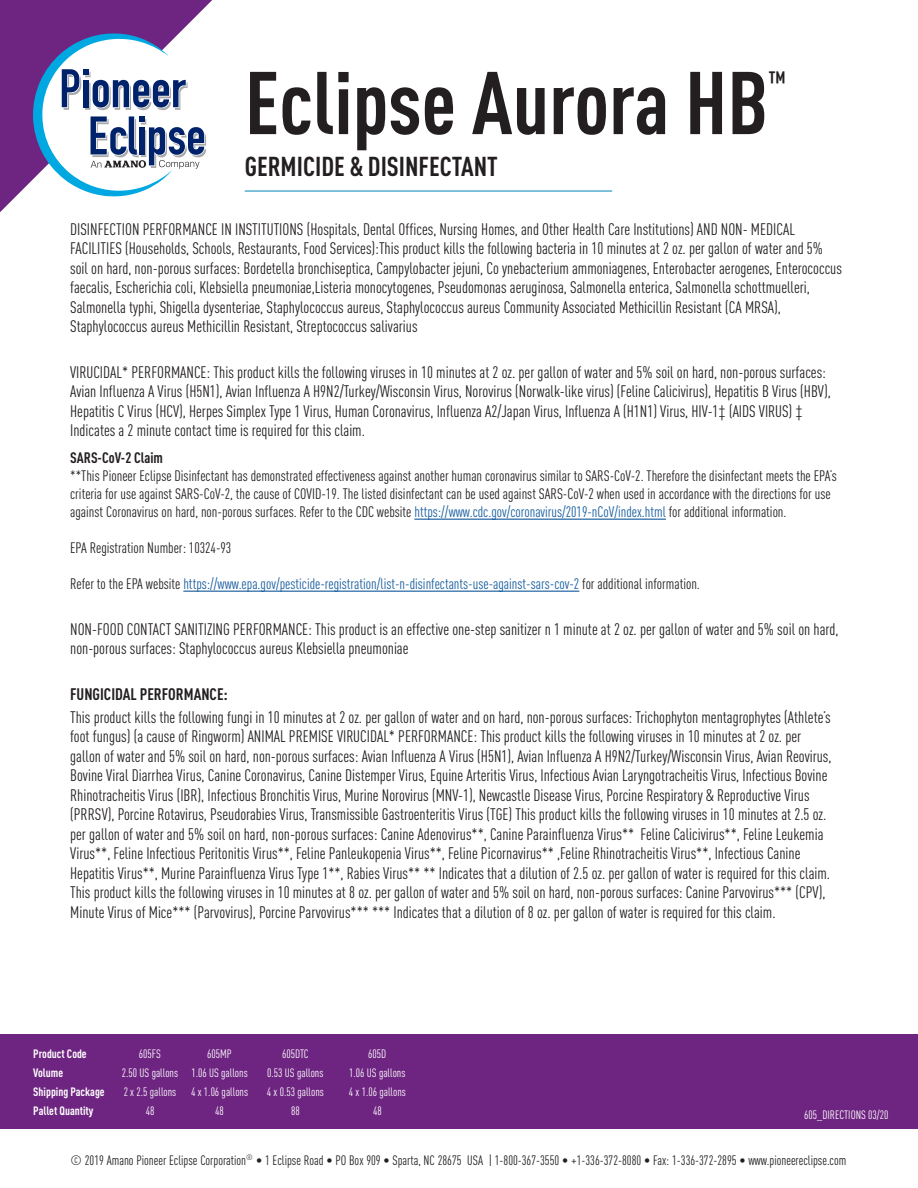
<style>
.page{position:relative;width:918px;height:1188px;background:#fff}
.page>*{position:absolute;margin:0;border:0;box-sizing:border-box;transform-origin:0 0}
.t1{font:700 87.45px "DIN Cond";color:#231f20}
.t2{font:700 27.6px "DIN Cond";color:#231f20}
.t3{font:700 27px "DIN Cond";color:#231f20}
.tech__info{font:16.5px/19.5px "DIN Cond";color:#231f20}
.tech__info-2{font:700 16.5px "DIN Cond";color:#231f20}
.t4{font:15px/18px "DIN Cond";color:#231f20}
.t5{font:15px "DIN Cond";color:#175d9e}
.t6{font:700 15px "DIN Cond";color:#231f20}
.t7{font:13.5px "DIN Cond";color:#231f20}
.tech__info-3{font:12px "DIN Cond";color:#fff}
.tech__heading{font:700 12px "DIN Cond";color:#fff}
.s1{color:#175d9e}
.s2{color:#231f20}
</style>
<div class="page">
<svg style="left:0;top:0;width:212px;height:212px;fill:#6e2581"></svg>
<div style="left:0;top:1034px;width:918px;height:95px;background:#6e2581"></div>
<hr style="left:245px;top:191px;width:367px;height:1px;background:#0084b7">
<hr style="left:414px;top:519px;width:252px;height:1px;background:#175d9e">
<hr style="left:183px;top:591px;width:396px;height:1px;background:#175d9e">
<svg style="left:33px;top:33px;width:173px;height:163px"></svg>
<p class="t1" style="left:245px;top:50px;width:525px">Eclipse Aurora HB</p>
<p class="t2" style="left:769px;top:64px;width:19px">™</p>
<p class="t3" style="left:245px;top:150px;width:255px">GERMICIDE &amp; DISINFECTANT</p>
<p class="tech__info" style="left:70px;top:219px;width:773px">DISINFECTION PERFORMANCE IN INSTITUTIONS (Hospitals, Dental Offices, Nursing Homes, and Other Health Care Institutions) AND NON- MEDICAL FACILITIES (Households, Schools, Restaurants, Food Services):This product kills the following bacteria in 10 minutes at 2 oz. per gallon of water and 5% soil on hard, non-porous surfaces: Bordetella bronchiseptica, Campylobacter jejuni, Co ynebacterium ammoniagenes, Enterobacter aerogenes, Enterococcus faecalis, Escherichia coli, Klebsiella pneumoniae,Listeria monocytogenes, Pseudomonas aeruginosa, Salmonella enterica, Salmonella schottmuelleri, Salmonella typhi, Shigella dysenteriae, Staphylococcus aureus, Staphylococcus aureus Community Associated Methicillin Resistant (CA MRSA), Staphylococcus aureus Methicillin Resistant, Streptococcus salivarius</p>
<p class="tech__info" style="left:70px;top:362px;width:762px">VIRUCIDAL* PERFORMANCE: This product kills the following viruses in 10 minutes at 2 oz. per gallon of water and 5% soil on hard, non-porous surfaces:<br>Avian Influenza A Virus (H5N1), Avian Influenza A H9N2/Turkey/Wisconsin Virus, Norovirus (Norwalk-like virus) (Feline Calicivirus), Hepatitis B Virus (HBV), Hepatitis C Virus (HCV), Herpes Simplex Type 1 Virus, Human Coronavirus, Influenza A2/Japan Virus, Influenza A (H1N1) Virus, HIV-1‡ (AIDS VIRUS) ‡ Indicates a 2 minute contact time is required for this claim.</p>
<p class="t6" style="left:70px;top:449px;width:94px">SARS-CoV-2 Claim</p>
<p class="t4" style="left:70px;top:467px;width:768px">**This Pioneer Eclipse Disinfectant has demonstrated effectiveness against another human coronavirus similar to SARS-CoV-2. Therefore the disinfectant meets the EPA’s criteria for use against SARS-CoV-2, the cause of COVID-19. The listed disinfectant can be used against SARS-CoV-2 when used in accordance with the directions for use against Coronavirus on hard, non-porous surfaces. Refer to the CDC website <span class="s1">https://www.cdc.gov/coronavirus/2019-nCoV/index.html</span> for additional information.</p>
<p class="t4" style="left:70px;top:539px;width:163px">EPA Registration Number: 10324-93</p>
<p class="t5" style="left:70px;top:575px;width:631px"><span class="s2">Refer to the EPA website</span> https://www.epa.gov/pesticide-registration/list-n-disinfectants-use-against-sars-cov-2 <span class="s2">for additional information.</span></p>
<p class="tech__info" style="left:70px;top:619px;width:770px">NON-FOOD CONTACT SANITIZING PERFORMANCE: This product is an effective one-step sanitizer n 1 minute at 2 oz. per gallon of water and 5% soil on hard, non-porous surfaces: Staphylococcus aureus Klebsiella pneumoniae</p>
<p class="tech__info-2" style="left:70px;top:684px;width:159px">FUNGICIDAL PERFORMANCE:</p>
<p class="tech__info" style="left:70px;top:707px;width:763px">This product kills the following fungi in 10 minutes at 2 oz. per gallon of water and on hard, non-porous surfaces: Trichophyton mentagrophytes (Athlete’s foot fungus) (a cause of Ringworm) ANIMAL PREMISE VIRUCIDAL* PERFORMANCE: This product kills the following viruses in 10 minutes at 2 oz. per gallon of water and 5% soil on hard, non-porous surfaces: Avian Influenza A Virus (H5N1), Avian Influenza A H9N2/Turkey/Wisconsin Virus, Avian Reovirus, Bovine Viral Diarrhea Virus, Canine Coronavirus, Canine Distemper Virus, Equine Arteritis Virus, Infectious Avian Laryngotracheitis Virus, Infectious Bovine Rhinotracheitis Virus (IBR), Infectious Bronchitis Virus, Murine Norovirus (MNV-1), Newcastle Disease Virus, Porcine Respiratory &amp; Reproductive Virus (PRRSV), Porcine Rotavirus, Pseudorabies Virus, Transmissible Gastroenteritis Virus (TGE) This product kills the following viruses in 10 minutes at 2.5 oz. per gallon of water and 5% soil on hard, non-porous surfaces: Canine Adenovirus**, Canine Parainfluenza Virus** Feline Calicivirus**, Feline Leukemia Virus**, Feline Infectious Peritonitis Virus**, Feline Panleukopenia Virus**, Feline Picornavirus** ,Feline Rhinotracheitis Virus**, Infectious Canine Hepatitis Virus**, Murine Parainfluenza Virus Type 1**, Rabies Virus** ** Indicates that a dilution of 2.5 oz. per gallon of water is required for this claim.<br>This product kills the following viruses in 10 minutes at 8 oz. per gallon of water and 5% soil on hard, non-porous surfaces: Canine Parvovirus*** (CPV), Minute Virus of Mice*** (Parvovirus), Porcine Parvovirus*** *** Indicates that a dilution of 8 oz. per gallon of water is required for this claim.</p>
<p class="tech__heading" style="left:33px;top:1046px;width:55px">Product Code</p>
<p class="tech__info-3" style="left:139px;top:1046px;width:24px">605FS</p>
<p class="tech__info-3" style="left:207px;top:1046px;width:26px">605MP</p>
<p class="tech__info-3" style="left:282px;top:1046px;width:28px">605DTC</p>
<p class="tech__info-3" style="left:368px;top:1046px;width:20px">605D</p>
<p class="tech__heading" style="left:33px;top:1065px;width:31px">Volume</p>
<p class="tech__info-3" style="left:122px;top:1065px;width:58px">2.50 US gallons</p>
<p class="tech__info-3" style="left:191px;top:1065px;width:58px">1.06 US gallons</p>
<p class="tech__info-3" style="left:267px;top:1065px;width:58px">0.53 US gallons</p>
<p class="tech__info-3" style="left:349px;top:1065px;width:58px">1.06 US gallons</p>
<p class="tech__heading" style="left:33px;top:1084px;width:73px">Shipping Package</p>
<p class="tech__info-3" style="left:124px;top:1084px;width:54px">2 x 2.5 gallons</p>
<p class="tech__info-3" style="left:191px;top:1084px;width:58px">4 x 1.06 gallons</p>
<p class="tech__info-3" style="left:267px;top:1084px;width:58px">4 x 0.53 gallons</p>
<p class="tech__info-3" style="left:349px;top:1084px;width:58px">4 x 1.06 gallons</p>
<p class="tech__heading" style="left:33px;top:1103px;width:62px">Pallet Quantity</p>
<p class="tech__info-3" style="left:146px;top:1103px;width:10px">48</p>
<p class="tech__info-3" style="left:215px;top:1103px;width:10px">48</p>
<p class="tech__info-3" style="left:291px;top:1103px;width:10px">88</p>
<p class="tech__info-3" style="left:373px;top:1103px;width:10px">48</p>
<p class="tech__info-3" style="left:804px;top:1108px;width:86px">605_DIRECTIONS 03/20</p>
<p class="t7" style="left:71px;top:1152px;width:777px">© 2019 Amano Pioneer Eclipse Corporation<sup>®</sup> • 1 Eclipse Road • PO Box 909 • Sparta, NC 28675 USA | 1-800-367-3550 • +1-336-372-8080 • Fax: 1-336-372-2895 • www.pioneereclipse.com</p>
</div>
